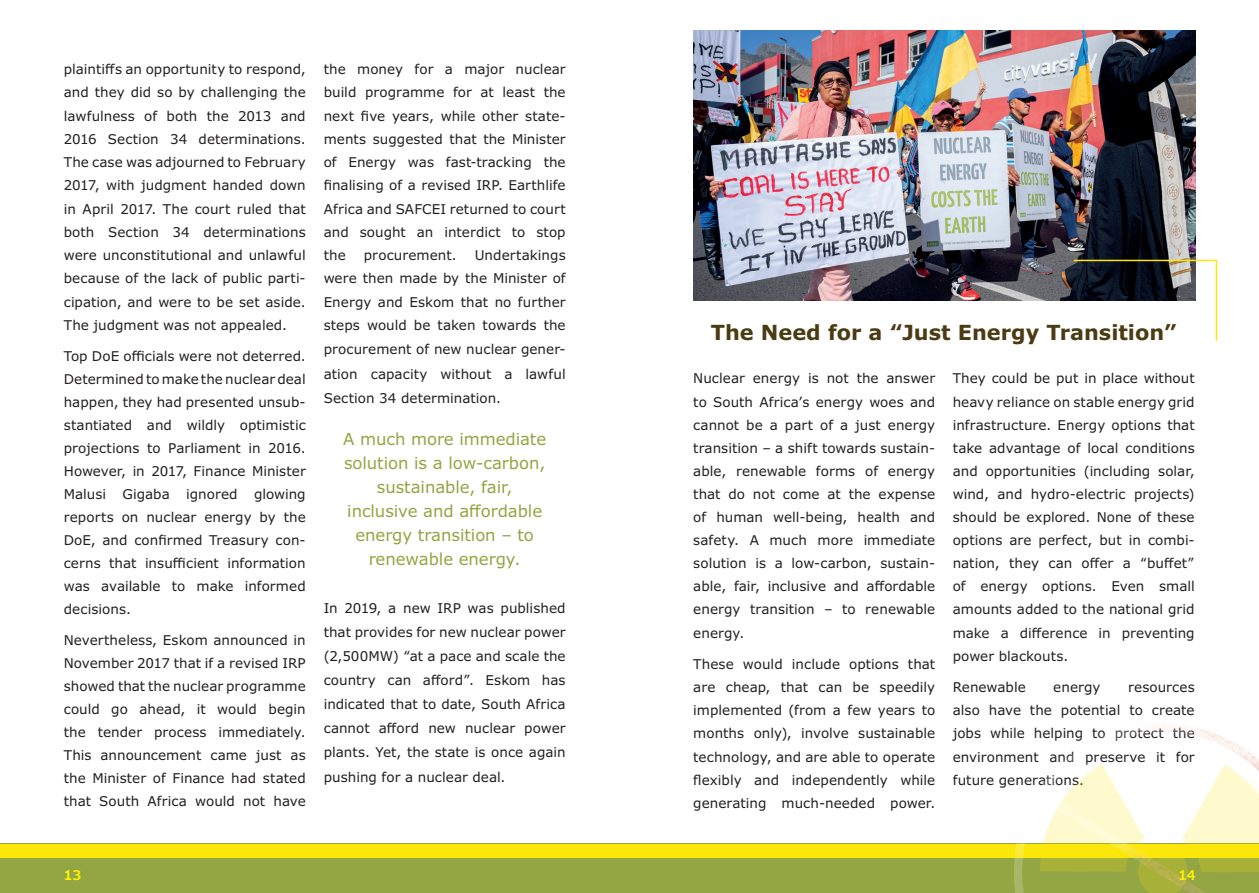
<style>
.page{position:relative;width:1259px;height:893px;background:#fff}
.page>*{position:absolute;margin:0;border:0;box-sizing:border-box;transform-origin:0 0}
.t1{font:700 20.85px "Verdana Pro";color:#4a3b13}
.t2{font:16.5px/24px "Verdana Pro";letter-spacing:-.005em;color:#94a543;text-align:center}
.t3{font:13.5px/23.1px "Verdana Pro";color:#231f20;text-align:justify}
.t4{font:600 13.5px "Verdana Pro";color:#fff101}
</style>
<div class="page">
<div style="left:0;top:844px;width:1259px;height:49px;background:#94a543"></div>
<div style="left:0;top:844px;width:1259px;height:13px;background:#fbe709"></div>
<img style="left:693px;top:30px;width:502px;height:270px">
<svg style="left:1072px;top:259px;width:146px;height:82px"></svg>
<img style="left:1008px;top:726px;width:251px;height:167px">
<p class="t3" style="left:64px;top:58px;width:243px">plaintiffs an opportunity to respond, and they did so by challenging the lawfulness of both the 2013 and 2016 Section 34 determinations.<br>The case was adjourned to February 2017, with judgment handed down in April 2017. The court ruled that both Section 34 determinations were unconstitutional and unlawful because of the lack of public parti&shy;cipation, and were to be set aside.<br>The judgment was not appealed.</p>
<p class="t3" style="left:64px;top:345px;width:243px">Top DoE officials were not deterred.<br>Determined to make the nuclear deal happen, they had presented unsub&shy;stantiated and wildly optimistic projections to Parliament in 2016.<br>However, in 2017, Finance Minister Malusi Gigaba ignored glowing reports on nuclear energy by the DoE, and confirmed Treasury con&shy;cerns that insufficient information was available to make informed decisions.</p>
<p class="t3" style="left:64px;top:629px;width:243px">Nevertheless, Eskom announced in November 2017 that if a revised IRP showed that the nuclear programme could go ahead, it would begin the tender process immediately.<br>This announcement came just as the Minister of Finance had stated that South Africa would not have</p>
<p class="t3" style="left:324px;top:58px;width:243px">the money for a major nuclear build programme for at least the next five years, while other state&shy;ments suggested that the Minister of Energy was fast-tracking the finalising of a revised IRP. Earthlife Africa and SAFCEI returned to court and sought an interdict to stop the</p>
<p class="t3" style="left:324px;top:243px;width:243px;line-height:23.9px;text-indent:151px">Undertakings were then made by the Minister of Energy and Eskom that no further steps would be taken towards the procurement of new nuclear gener&shy;ation capacity without a lawful Section 34 determination.</p>
<p class="t3" style="left:364px;top:244px;width:94px">procurement.</p>
<p class="t2" style="left:343px;top:427px;width:204px">A much more immediate solution is a low-carbon, sustainable, fair, inclusive and affordable energy transition – to renewable energy.</p>
<p class="t3" style="left:324px;top:596px;width:243px;line-height:24px">In 2019, a new IRP was published that provides for new nuclear power (2,500MW) “at a pace and scale the country can afford”. Eskom has indicated that to date, South Africa cannot afford new nuclear power plants. Yet, the state is once again pushing for a nuclear deal.</p>
<h1 class="t1" style="left:711px;top:319px;width:468px">The Need for a “Just Energy Transition”</h1>
<p class="t3" style="left:952px;top:367px;width:243px">They could be put in place without heavy reliance on stable energy grid infrastructure. Energy options that take advantage of local conditions and opportunities (including solar, wind, and hydro-electric projects) should be explored. None of these options are perfect, but in combi&shy;nation, they can offer a “buffet” of energy options. Even small amounts added to the national grid make a difference in preventing power blackouts.</p>
<p class="t3" style="left:952px;top:676px;width:75px">Renewable</p>
<p class="t3" style="left:1053px;top:676px;width:49px">energy</p>
<p class="t3" style="left:693px;top:367px;width:243px">Nuclear energy is not the answer to South Africa’s energy woes and cannot be a part of a just energy transition – a shift towards sustain&shy;able, renewable forms of energy that do not come at the expense of human well-being, health and safety. A much more immediate solution is a low-carbon, sustain&shy;able, fair, inclusive and affordable energy transition – to renewable energy.</p>
<p class="t3" style="left:693px;top:653px;width:243px">These would include options that are cheap, that can be speedily implemented (from a few years to months only), involve sustainable technology, and are able to operate flexibly and independently while generating much-needed power.</p>
<p class="t3" style="left:952px;top:676px;width:243px;text-indent:175px">resources also have the potential to create jobs while helping to protect the environment and preserve it for future generations.</p>
<p class="t4" style="left:64px;top:866px;width:19px">13</p>
<p class="t4" style="left:1178px;top:866px;width:19px">14</p>
</div>
